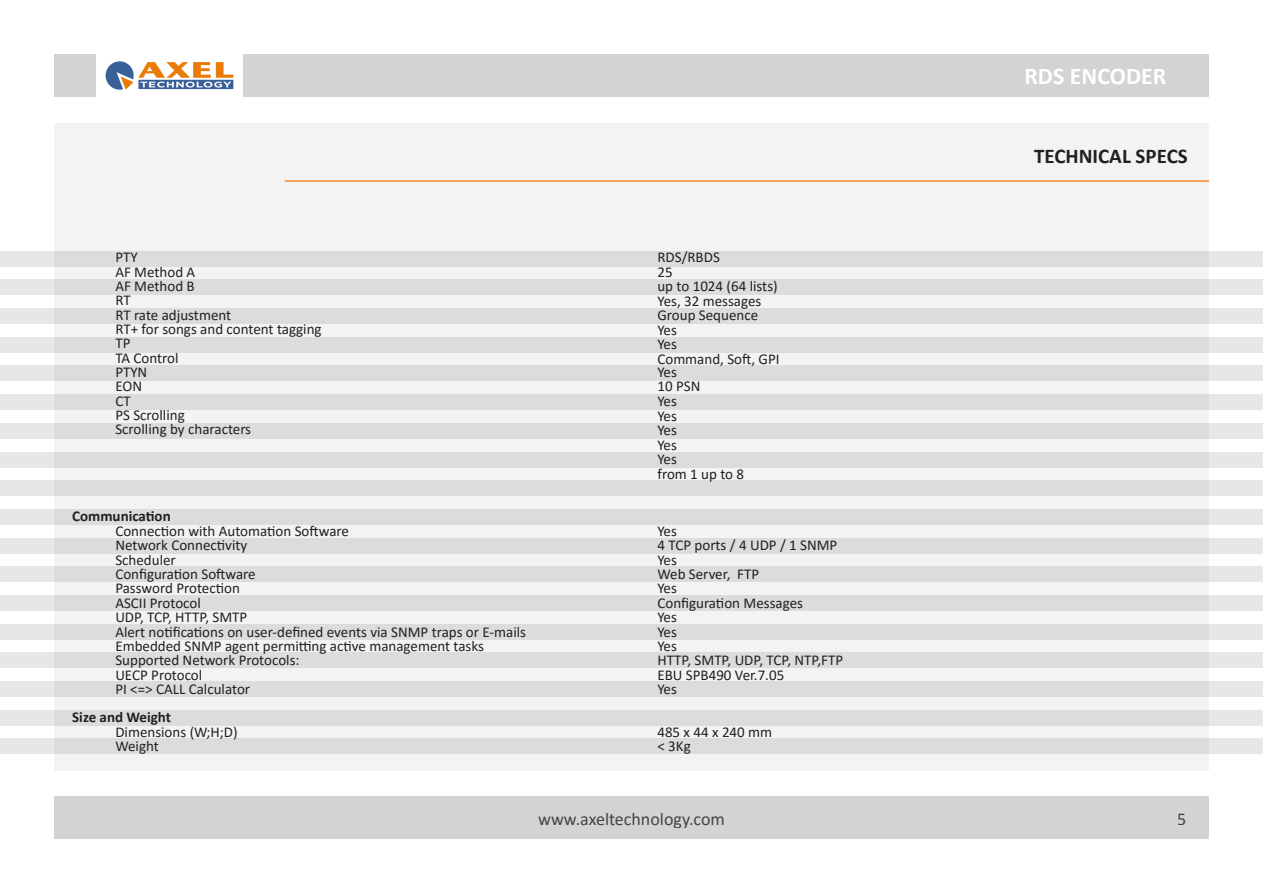
<style>
.page{position:relative;width:1263px;height:893px;background:#fff}
.page>*{position:absolute;margin:0;border:0;box-sizing:border-box;transform-origin:0 0}
.t1{font:700 24px "Calibri";color:#fff}
.t2{font:700 21px "Calibri";color:#231f20}
.t3{font:18px "Calibri";color:#231f20}
.t4{font:15px "Calibri";color:#231f20}
.t5{font:700 15px "Calibri";color:#231f20}
</style>
<div class="page">
<div style="left:0;top:251px;width:1263px;height:16px;background:#e6e7e9"></div>
<div style="left:0;top:308px;width:1263px;height:16px;background:#e6e7e9"></div>
<div style="left:0;top:280px;width:1263px;height:15px;background:#e6e7e9"></div>
<div style="left:0;top:394px;width:1263px;height:16px;background:#e6e7e9"></div>
<div style="left:0;top:423px;width:1263px;height:16px;background:#e6e7e9"></div>
<div style="left:0;top:595px;width:1263px;height:16px;background:#e6e7e9"></div>
<div style="left:0;top:509px;width:1263px;height:16px;background:#e6e7e9"></div>
<div style="left:0;top:681px;width:1263px;height:16px;background:#e6e7e9"></div>
<div style="left:0;top:710px;width:1263px;height:15px;background:#e6e7e9"></div>
<div style="left:0;top:538px;width:1263px;height:15px;background:#e6e7e9"></div>
<div style="left:0;top:566px;width:1263px;height:16px;background:#e6e7e9"></div>
<div style="left:0;top:738px;width:1263px;height:16px;background:#e6e7e9"></div>
<div style="left:0;top:337px;width:1263px;height:16px;background:#e6e7e9"></div>
<div style="left:0;top:452px;width:1263px;height:15px;background:#e6e7e9"></div>
<div style="left:0;top:624px;width:1263px;height:15px;background:#e6e7e9"></div>
<div style="left:0;top:366px;width:1263px;height:15px;background:#e6e7e9"></div>
<div style="left:0;top:480px;width:1263px;height:16px;background:#e6e7e9"></div>
<div style="left:0;top:652px;width:1263px;height:16px;background:#e6e7e9"></div>
<div style="left:54px;top:54px;width:1155px;height:42px;background:#d3d3d3"></div>
<div style="left:54px;top:797px;width:1155px;height:42px;background:#d3d3d3"></div>
<div style="left:54px;top:123px;width:1155px;height:647px;background:linear-gradient(to right,#e8e9ea,#e8e9ea)"></div>
<img style="left:96px;top:54px;width:146px;height:42px">
<hr style="left:285px;top:180px;width:924px;height:2px;background:#f5852a">
<p class="t1" style="left:1024px;top:59px;width:144px">RDS ENCODER</p>
<p class="t2" style="left:1034px;top:142px;width:155px">TECHNICAL SPECS</p>
<p class="t4" style="left:115px;top:247px;width:24px">PTY</p>
<p class="t4" style="left:115px;top:261px;width:81px">AF Method A</p>
<p class="t4" style="left:115px;top:275px;width:81px">AF Method B</p>
<p class="t4" style="left:115px;top:290px;width:17px">RT</p>
<p class="t4" style="left:115px;top:304px;width:117px">RT rate adjustment</p>
<p class="t4" style="left:115px;top:319px;width:208px">RT+ for songs and content tagging</p>
<p class="t4" style="left:115px;top:333px;width:17px">TP</p>
<p class="t4" style="left:115px;top:347px;width:65px">TA Control</p>
<p class="t4" style="left:115px;top:361px;width:33px">PTYN</p>
<p class="t4" style="left:115px;top:376px;width:28px">EON</p>
<p class="t4" style="left:115px;top:390px;width:17px">CT</p>
<p class="t4" style="left:115px;top:405px;width:71px">PS Scrolling</p>
<p class="t4" style="left:115px;top:419px;width:137px">Scrolling by characters</p>
<p class="t5" style="left:72px;top:505px;width:100px">Communication</p>
<p class="t4" style="left:115px;top:521px;width:235px">Connection with Automation Software</p>
<p class="t4" style="left:115px;top:535px;width:133px">Network Connectivity</p>
<p class="t4" style="left:115px;top:549px;width:62px">Scheduler</p>
<p class="t4" style="left:115px;top:564px;width:142px">Configuration Software</p>
<p class="t4" style="left:115px;top:578px;width:126px">Password Protection</p>
<p class="t4" style="left:115px;top:592px;width:87px">ASCII Protocol</p>
<p class="t4" style="left:115px;top:607px;width:133px">UDP, TCP, HTTP, SMTP</p>
<p class="t4" style="left:115px;top:621px;width:412px">Alert notifications on user-defined events via SNMP traps or E-mails</p>
<p class="t4" style="left:115px;top:636px;width:370px">Embedded SNMP agent permitting active management tasks</p>
<p class="t4" style="left:115px;top:650px;width:186px">Supported Network Protocols:</p>
<p class="t4" style="left:115px;top:664px;width:88px">UECP Protocol</p>
<p class="t4" style="left:115px;top:679px;width:136px">PI &lt;=&gt; CALL Calculator</p>
<p class="t4" style="left:115px;top:721px;width:124px">Dimensions (W;H;D)</p>
<p class="t4" style="left:115px;top:736px;width:45px">Weight</p>
<p class="t5" style="left:72px;top:706px;width:100px">Size and Weight</p>
<p class="t4" style="left:657px;top:247px;width:64px">RDS/RBDS</p>
<p class="t4" style="left:657px;top:261px;width:17px">25</p>
<p class="t4" style="left:657px;top:276px;width:122px">up to 1024 (64 lists)</p>
<p class="t4" style="left:657px;top:290px;width:105px">Yes, 32 messages</p>
<p class="t4" style="left:657px;top:305px;width:102px">Group Sequence</p>
<p class="t4" style="left:657px;top:319px;width:21px">Yes</p>
<p class="t4" style="left:657px;top:334px;width:21px">Yes</p>
<p class="t4" style="left:657px;top:349px;width:124px">Command, Soft, GPI</p>
<p class="t4" style="left:657px;top:361px;width:21px">Yes</p>
<p class="t4" style="left:657px;top:376px;width:44px">10 PSN</p>
<p class="t4" style="left:657px;top:391px;width:21px">Yes</p>
<p class="t4" style="left:657px;top:405px;width:21px">Yes</p>
<p class="t4" style="left:657px;top:420px;width:21px">Yes</p>
<p class="t4" style="left:657px;top:434px;width:21px">Yes</p>
<p class="t4" style="left:657px;top:449px;width:21px">Yes</p>
<p class="t4" style="left:657px;top:463px;width:88px">from 1 up to 8</p>
<p class="t4" style="left:657px;top:521px;width:21px">Yes</p>
<p class="t4" style="left:657px;top:535px;width:181px">4 TCP ports / 4 UDP / 1 SNMP</p>
<p class="t4" style="left:657px;top:549px;width:21px">Yes</p>
<p class="t4" style="left:657px;top:564px;width:103px">Web Server, FTP</p>
<p class="t4" style="left:657px;top:578px;width:21px">Yes</p>
<p class="t4" style="left:657px;top:592px;width:147px">Configuration Messages</p>
<p class="t4" style="left:657px;top:607px;width:21px">Yes</p>
<p class="t4" style="left:657px;top:621px;width:21px">Yes</p>
<p class="t4" style="left:657px;top:636px;width:21px">Yes</p>
<p class="t4" style="left:657px;top:650px;width:187px">HTTP, SMTP, UDP, TCP, NTP,FTP</p>
<p class="t4" style="left:657px;top:664px;width:128px">EBU SPB490 Ver.7.05</p>
<p class="t4" style="left:657px;top:679px;width:21px">Yes</p>
<p class="t4" style="left:657px;top:721px;width:116px">485 x 44 x 240 mm</p>
<p class="t4" style="left:657px;top:736px;width:35px">&lt; 3Kg</p>
<p class="t3" style="left:538px;top:806px;width:188px">www.axeltechnology.com</p>
<p class="t3" style="left:1178px;top:806px;width:11px">5</p>
</div>
